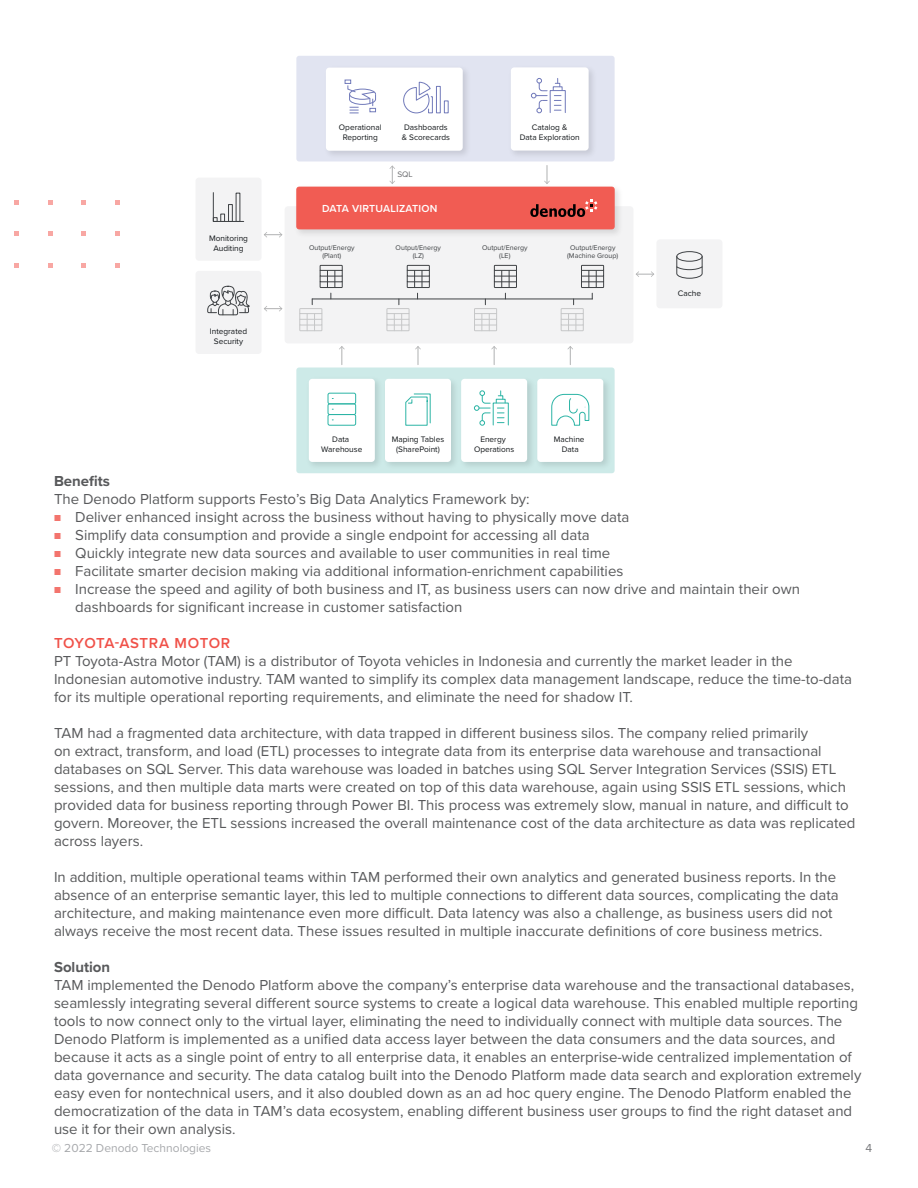
<style>
.page{position:relative;width:918px;height:1188px;background:#fff}
.page>*{position:absolute;margin:0;border:0;box-sizing:border-box;transform-origin:0 0}
.t1{font:15px/18px "Proxima Nova";color:#58595b}
.t2{font:600 15px "Proxima Nova";letter-spacing:.025em;color:#f05149}
.t3{font:700 15px "Proxima Nova";color:#58595b}
.t4{font:12px "Proxima Nova";color:#a7a9ac}
.t5{font:12px "Proxima Nova";color:#797a7d}
.t6{font:600 10.65px "Proxima Nova";letter-spacing:.02em;color:#fff}
.t7{font:8.25px/9.9px "Proxima Nova";color:#13171a;text-align:center}
.t8{font:8.25px "Proxima Nova";color:#6d6e71}
.t9{font:7.05px/8.6px "Proxima Nova";color:#3f4245;text-align:center}
.s1{font-size:10.5px;color:#f3746d}
</style>
<div class="page">
<svg style="left:115px;top:201px;width:4px;height:4px"></svg>
<svg style="left:81px;top:201px;width:5px;height:4px"></svg>
<svg style="left:48px;top:201px;width:4px;height:4px"></svg>
<svg style="left:14px;top:201px;width:5px;height:4px"></svg>
<svg style="left:115px;top:232px;width:4px;height:4px"></svg>
<svg style="left:81px;top:232px;width:5px;height:4px"></svg>
<svg style="left:48px;top:232px;width:4px;height:4px"></svg>
<svg style="left:14px;top:232px;width:5px;height:4px"></svg>
<svg style="left:115px;top:263px;width:4px;height:4px"></svg>
<svg style="left:81px;top:263px;width:5px;height:4px"></svg>
<svg style="left:48px;top:263px;width:4px;height:4px"></svg>
<svg style="left:14px;top:263px;width:5px;height:4px"></svg>
<div style="left:285px;top:206px;width:348px;height:137px;background:#f3f3f4;border-radius:3px"></div>
<div style="left:296px;top:56px;width:319px;height:106px;background:#e1e4f1;border-radius:3px"></div>
<div style="left:296px;top:368px;width:319px;height:105px;background:#cdeae8;border-radius:3px"></div>
<hr style="left:312px;top:299px;width:280px;height:1px;background:#3f4245">
<img style="left:386px;top:379px;width:69px;height:87px">
<div style="left:385px;top:379px;width:66px;height:83px;background:#fff;border-radius:3px"></div>
<svg style="left:405px;top:393px;width:26px;height:33px"></svg>
<img style="left:309px;top:379px;width:77px;height:87px">
<div style="left:309px;top:379px;width:66px;height:83px;background:#fff;border-radius:3px"></div>
<div style="left:328px;top:393px;width:28px;height:11px;border:1px solid #2cb4a5;border-radius:2px"></div>
<div style="left:328px;top:404px;width:28px;height:11px;border:1px solid #2cb4a5;border-radius:2px"></div>
<div style="left:328px;top:414px;width:28px;height:12px;border:1px solid #2cb4a5;border-radius:2px"></div>
<div style="left:196px;top:178px;width:66px;height:83px;background:#f3f3f4;border-radius:3px"></div>
<div style="left:196px;top:271px;width:66px;height:83px;background:#f3f3f4;border-radius:3px"></div>
<img style="left:538px;top:379px;width:76px;height:94px">
<div style="left:537px;top:379px;width:66px;height:83px;background:#fff;border-radius:3px"></div>
<svg style="left:551px;top:394px;width:39px;height:32px"></svg>
<div style="left:656px;top:239px;width:66px;height:69px;background:#f3f3f4;border-radius:3px"></div>
<img style="left:461px;top:379px;width:77px;height:87px">
<div style="left:461px;top:379px;width:66px;height:83px;background:#fff;border-radius:3px"></div>
<svg style="left:474px;top:391px;width:16px;height:35px"></svg>
<svg style="left:496px;top:391px;width:9px;height:32px"></svg>
<div style="left:493px;top:403px;width:16px;height:22px;border:1px solid #2cb4a5"></div>
<div style="left:511px;top:67px;width:78px;height:84px;background:#fff;border-radius:3px"></div>
<svg style="left:531px;top:78px;width:16px;height:35px"></svg>
<svg style="left:554px;top:95px;width:7px;height:16px"></svg>
<div style="left:553px;top:86px;width:9px;height:5px;border:1px solid #717aba"></div>
<svg style="left:555px;top:78px;width:5px;height:9px"></svg>
<div style="left:550px;top:90px;width:16px;height:23px;border:1px solid #717aba"></div>
<img style="left:321px;top:67px;width:153px;height:95px">
<div style="left:326px;top:68px;width:137px;height:83px;background:#fff;border-radius:3px"></div>
<svg style="left:403px;top:82px;width:30px;height:32px"></svg>
<div style="left:436px;top:86px;width:5px;height:27px;border:1px solid #717aba"></div>
<div style="left:444px;top:101px;width:5px;height:12px;border:1px solid #717aba"></div>
<svg style="left:345px;top:80px;width:31px;height:34px"></svg>
<svg style="left:560px;top:265px;width:44px;height:66px"></svg>
<svg style="left:474px;top:265px;width:43px;height:66px"></svg>
<svg style="left:386px;top:265px;width:44px;height:66px"></svg>
<svg style="left:299px;top:265px;width:44px;height:66px"></svg>
<div style="left:676px;top:251px;width:26px;height:11px;border:1px solid #3f4245;border-radius:50%"></div>
<svg style="left:676px;top:256px;width:27px;height:23px"></svg>
<svg style="left:207px;top:286px;width:43px;height:30px"></svg>
<svg style="left:213px;top:192px;width:31px;height:30px"></svg>
<svg style="left:339px;top:346px;width:6px;height:19px"></svg>
<svg style="left:415px;top:346px;width:6px;height:19px"></svg>
<svg style="left:491px;top:346px;width:6px;height:19px"></svg>
<svg style="left:567px;top:346px;width:6px;height:19px"></svg>
<svg style="left:296px;top:165px;width:319px;height:64px"></svg>
<svg style="left:264px;top:232px;width:18px;height:6px"></svg>
<svg style="left:636px;top:271px;width:18px;height:6px"></svg>
<svg style="left:264px;top:306px;width:18px;height:6px"></svg>
<p class="t7" style="left:209px;top:233px;width:40px">Monitoring<br>Auditing</p>
<p class="t7" style="left:210px;top:326px;width:39px">Integrated<br>Security</p>
<p class="t7" style="left:339px;top:122px;width:44px">Operational<br>Reporting</p>
<p class="t7" style="left:402px;top:122px;width:50px;text-align:left">Dashboards &amp; Scorecards</p>
<p class="t7" style="left:520px;top:122px;width:61px">Catalog &amp;<br>Data Exploration</p>
<p class="t8" style="left:397px;top:169px;width:17px">SQL</p>
<p class="t6" style="left:322px;top:200px;width:117px">DATA VIRTUALIZATION</p>
<p class="t9" style="left:309px;top:243px;width:47px">Output/Energy (Plant)</p>
<p class="t9" style="left:396px;top:243px;width:47px">Output/Energy (LZ)</p>
<p class="t9" style="left:482px;top:243px;width:47px">Output/Energy (LE)</p>
<p class="t9" style="left:567px;top:243px;width:53px">Output/Energy (Machine Group)</p>
<p class="t7" style="left:678px;top:288px;width:25px">Cache</p>
<p class="t7" style="left:321px;top:434px;width:43px">Data<br>Warehouse</p>
<p class="t7" style="left:392px;top:434px;width:54px">Maping Tables (SharePoint)</p>
<p class="t7" style="left:474px;top:434px;width:42px">Energy<br>Operations</p>
<p class="t7" style="left:554px;top:434px;width:32px">Machine<br>Data</p>
<p class="t3" style="left:54px;top:470px;width:58px">Benefits</p>
<p class="t1" style="left:54px;top:489px;width:477px">The Denodo Platform supports Festo’s Big Data Analytics Framework by:</p>
<p class="t1" style="left:54px;top:507px;width:577px"><span class="s1">■</span> Deliver enhanced insight across the business without having to physically move data</p>
<p class="t1" style="left:54px;top:525px;width:537px"><span class="s1">■</span> Simplify data consumption and provide a single endpoint for accessing all data</p>
<p class="t1" style="left:54px;top:543px;width:558px"><span class="s1">■</span> Quickly integrate new data sources and available to user communities in real time</p>
<p class="t1" style="left:54px;top:561px;width:571px"><span class="s1">■</span> Facilitate smarter decision making via additional information-enrichment capabilities</p>
<p class="t1" style="left:75px;top:579px;width:726px;text-indent:-21px"><span class="s1">■</span> Increase the speed and agility of both business and IT, as business users can now drive and maintain their own dashboards for significant increase in customer satisfaction</p>
<p class="t2" style="left:54px;top:632px;width:178px">TOYOTA-ASTRA MOTOR</p>
<p class="t1" style="left:54px;top:651px;width:800px">PT Toyota-Astra Motor (TAM) is a distributor of Toyota vehicles in Indonesia and currently the market leader in the<br>Indonesian automotive industry. TAM wanted to simplify its complex data management landscape, reduce the time-to-data for its multiple operational reporting requirements, and eliminate the need for shadow IT.</p>
<p class="t1" style="left:54px;top:723px;width:803px">TAM had a fragmented data architecture, with data trapped in different business silos. The company relied primarily<br>on extract, transform, and load (ETL) processes to integrate data from its enterprise data warehouse and transactional databases on SQL Server. This data warehouse was loaded in batches using SQL Server Integration Services (SSIS) ETL sessions, and then multiple data marts were created on top of this data warehouse, again using SSIS ETL sessions, which provided data for business reporting through Power BI. This process was extremely slow, manual in nature, and difficult to govern. Moreover, the ETL sessions increased the overall maintenance cost of the data architecture as data was replicated across layers.</p>
<p class="t1" style="left:54px;top:867px;width:786px">In addition, multiple operational teams within TAM performed their own analytics and generated business reports. In the absence of an enterprise semantic layer, this led to multiple connections to different data sources, complicating the data architecture, and making maintenance even more difficult. Data latency was also a challenge, as business users did not always receive the most recent data. These issues resulted in multiple inaccurate definitions of core business metrics.</p>
<p class="t3" style="left:54px;top:956px;width:58px">Solution</p>
<p class="t1" style="left:54px;top:975px;width:809px">TAM implemented the Denodo Platform above the company’s enterprise data warehouse and the transactional databases, seamlessly integrating several different source systems to create a logical data warehouse. This enabled multiple reporting tools to now connect only to the virtual layer, eliminating the need to individually connect with multiple data sources. The Denodo Platform is implemented as a unified data access layer between the data consumers and the data sources, and because it acts as a single point of entry to all enterprise data, it enables an enterprise-wide centralized implementation of data governance and security. The data catalog built into the Denodo Platform made data search and exploration extremely easy even for nontechnical users, and it also doubled down as an ad hoc query engine. The Denodo Platform enabled the democratization of the data in TAM’s data ecosystem, enabling different business user groups to find the right dataset and use it for their own analysis.</p>
<p class="t4" style="left:52px;top:1139px;width:161px">© 2022 Denodo Technologies</p>
<p class="t5" style="left:866px;top:1139px;width:8px">4</p>
</div>
